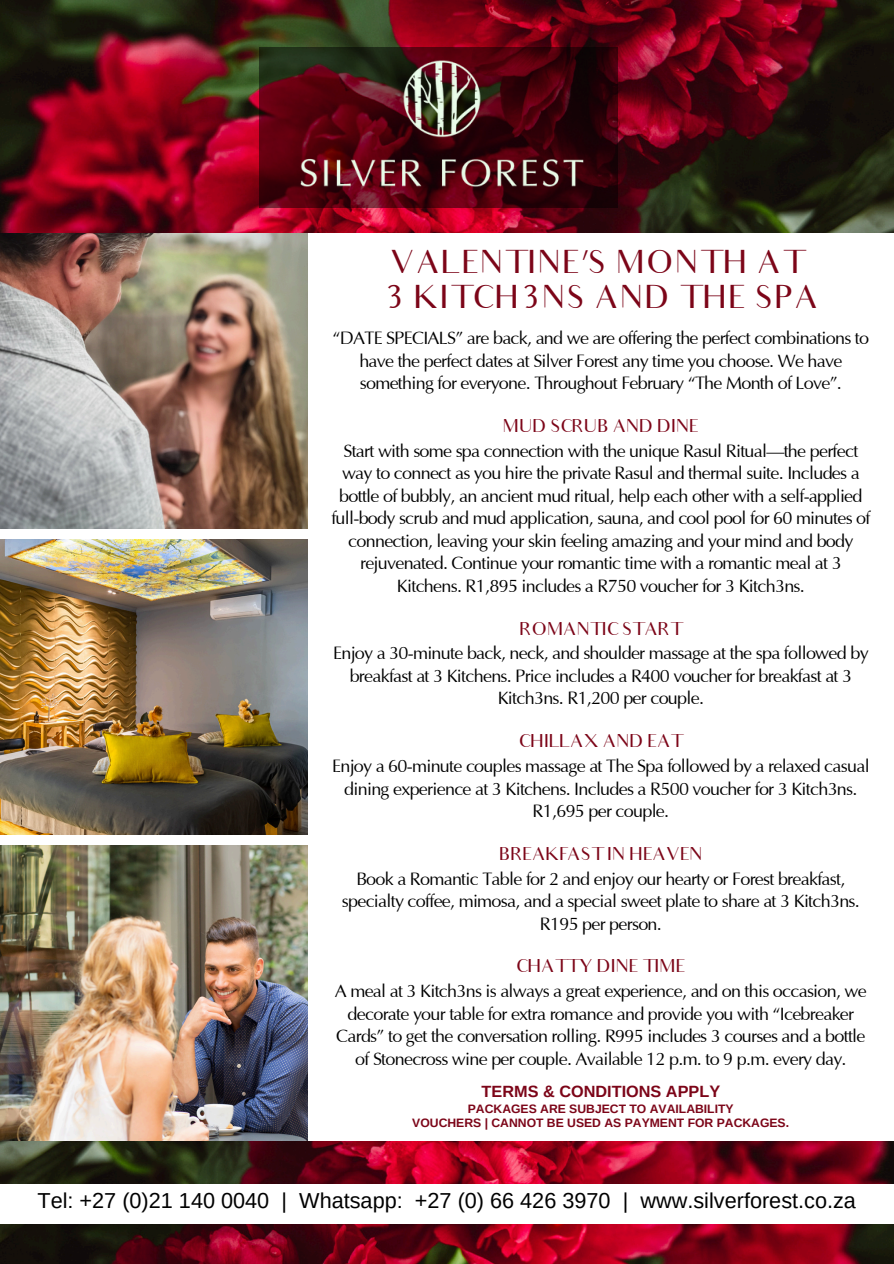
<style>
.page{position:relative;width:894px;height:1264px;background:#fff}
.page>*{position:absolute;margin:0;border:0;box-sizing:border-box;transform-origin:0 0}
.t1{font:32.1px/34.8px "Audrey";color:#7c0518}
.t2{font:21.6px "Arimo";color:#000}
.t3{font:18px/22.5px "Optima";letter-spacing:-.04em;color:#000;text-align:center}
.t4{font:18px "Audrey";letter-spacing:-.04em;color:#7c0518}
.t5{font:700 16.2px "Arimo";color:#7c0518}
.t6{font:700 12.15px "Arimo";color:#7c0518}
.s1{font-family:"Audrey";color:#7c0518}
</style>
<div class="page">
<img style="left:0;top:846px;width:307px;height:295px">
<img style="left:0;top:540px;width:307px;height:294px">
<img style="left:0;top:233px;width:307px;height:295px">
<img style="left:0;top:1141px;width:893px;height:122px">
<div style="left:0;top:1183px;width:893px;height:40px;background:#fff"></div>
<img style="left:0;top:0;width:893px;height:233px">
<img style="left:247px;top:37px;width:390px;height:171px">
<p class="t1" style="left:383px;top:249px;width:437px">VALENTINE’S MONTH AT<br>3 KITCH3NS AND THE SPA</p>
<p class="t3" style="left:332px;top:328px;width:538px">“DATE SPECIALS” are back, and we are offering the perfect combinations to have the perfect dates at Silver Forest any time you choose. We have something for everyone. Throughout February “The Month of Love”.</p>
<p class="t3" style="left:343px;top:414px;width:516px;line-height:24.8px"><span class="s1">MUD SCRUB AND DINE<br></span>Start with some spa connection with the unique Rasul Ritual—the perfect</p>
<p class="t3" style="left:331px;top:463px;width:540px">way to connect as you hire the private Rasul and thermal suite. Includes a bottle of bubbly, an ancient mud ritual, help each other with a self-applied full-body scrub and mud application, sauna, and cool pool for 60 minutes of connection, leaving your skin feeling amazing and your mind and body rejuvenated. Continue your romantic time with a romantic meal at 3<br>Kitchens. R1,895 includes a R750 voucher for 3 Kitch3ns.</p>
<h1 class="t3" style="left:333px;top:617px;width:537px;line-height:24.8px"><span class="s1">ROMANTIC START<br></span>Enjoy a 30-minute back, neck, and shoulder massage at the spa followed by</h1>
<h1 class="t3" style="left:349px;top:665px;width:504px">breakfast at 3 Kitchens. Price includes a R400 voucher for breakfast at 3<br>Kitch3ns. R1,200 per couple.</h1>
<h3 class="t3" style="left:332px;top:729px;width:539px;line-height:24.8px"><span class="s1">CHILLAX AND EAT<br></span>Enjoy a 60-minute couples massage at The Spa followed by a relaxed casual</h3>
<h3 class="t3" style="left:344px;top:778px;width:514px">dining experience at 3 Kitchens. Includes a R500 voucher for 3 Kitch3ns.<br>R1,695 per couple.</h3>
<h3 class="t3" style="left:356px;top:842px;width:490px;line-height:24.8px"><span class="s1">BREAKFAST IN HEAVEN<br></span>Book a Romantic Table for 2 and enjoy our hearty or Forest breakfast,</h3>
<h3 class="t3" style="left:342px;top:890px;width:519px">specialty coffee, mimosa, and a special sweet plate to share at 3 Kitch3ns.<br>R195 per person.</h3>
<h3 class="t4" style="left:516px;top:957px;width:171px">CHATTY DINE TIME</h3>
<h3 class="t3" style="left:335px;top:980px;width:533px">A meal at 3 Kitch3ns is always a great experience, and on this occasion, we decorate your table for extra romance and provide you with “Icebreaker Cards” to get the conversation rolling. R995 includes 3 courses and a bottle of Stonecross wine per couple. Available 12 p.m. to 9 p.m. every day.</h3>
<h3 class="t5" style="left:481px;top:1082px;width:240px">TERMS &amp; CONDITIONS APPLY</h3>
<p class="t6" style="left:467px;top:1101px;width:267px">PACKAGES ARE SUBJECT TO AVAILABILITY</p>
<p class="t6" style="left:412px;top:1116px;width:378px">VOUCHERS | CANNOT BE USED AS PAYMENT FOR PACKAGES.</p>
<h3 class="t2" style="left:37px;top:1188px;width:819px">Tel: +27 (0)21 140 0040 | Whatsapp: +27 (0) 66 426 3970 | www.silverforest.co.za</h3>
</div>
